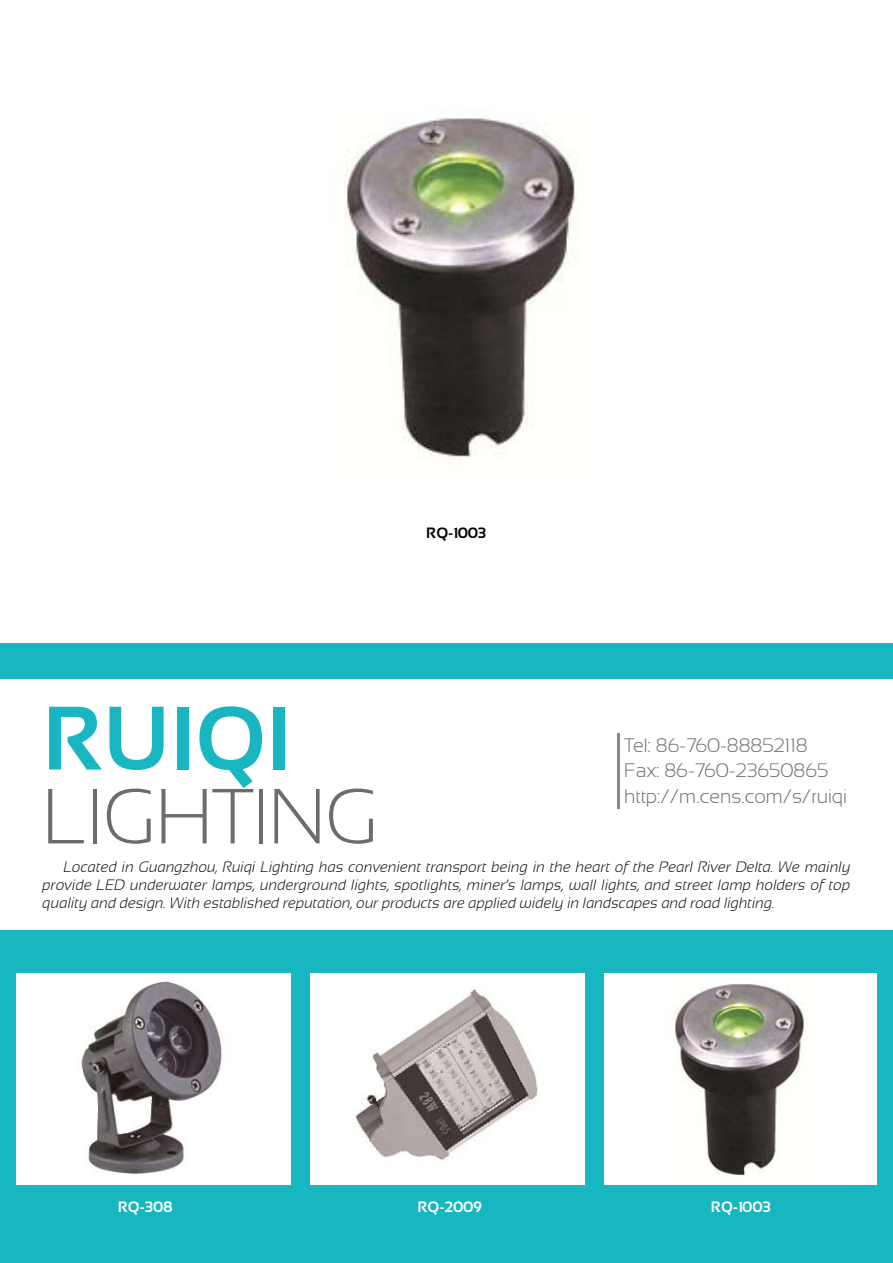
<style>
.page{position:relative;width:893px;height:1263px;background:#fff}
.page>*{position:absolute;margin:0;border:0;box-sizing:border-box;transform-origin:0 0}
.t1{font:700 90px "Sansation";color:#17b6c0}
.t2{font:300 78px "Sansation";color:#6d6c6c}
.t3{font:300 19.5px/25.5px "Sansation";color:#6d6c6c}
.t4{font:italic 300 15px/18px "Sansation";color:#000;text-align:justify}
.t5{font:700 15px "Sansation";color:#fff}
.t6{font:700 15px "Sansation";color:#000}
</style>
<div class="page">
<div style="left:0;top:643px;width:893px;height:620px;background:#17b6c0"></div>
<div style="left:0;top:679px;width:893px;height:251px;background:#fff"></div>
<div style="left:17px;top:973px;width:274px;height:212px;background:#fff"></div>
<div style="left:310px;top:973px;width:274px;height:212px;background:#fff"></div>
<div style="left:604px;top:973px;width:272px;height:212px;background:#fff"></div>
<hr style="left:617px;top:733px;width:3px;height:76px;background:#86888a">
<img style="left:344px;top:117px;width:235px;height:341px">
<img style="left:673px;top:983px;width:133px;height:193px">
<img style="left:81px;top:981px;width:141px;height:193px">
<img style="left:354px;top:987px;width:184px;height:176px">
<p class="t6" style="left:426px;top:524px;width:61px">RQ-1003</p>
<h1 class="t1" style="left:43px;top:688px;width:250px">RUIQI</h1>
<h2 class="t2" style="left:43px;top:773px;width:337px">LIGHTING</h2>
<h3 class="t3" style="left:624px;top:732px;width:224px">Tel: 86-760-88852118<br>Fax: 86-760-23650865 http://m.cens.com/s/ruiqi</h3>
<p class="t4" style="left:43px;top:858px;width:809px;text-indent:21px">Located in Guangzhou, Ruiqi Lighting has convenient transport being in the heart of the Pearl River Delta. We mainly provide LED underwater lamps, underground lights, spotlights, miner’s lamps, wall lights, and street lamp holders of top quality and design. With established reputation, our products are applied widely in landscapes and road lighting.</p>
<p class="t5" style="left:118px;top:1199px;width:56px">RQ-308</p>
<p class="t5" style="left:417px;top:1199px;width:66px">RQ-2009</p>
<p class="t5" style="left:711px;top:1199px;width:61px">RQ-1003</p>
</div>
